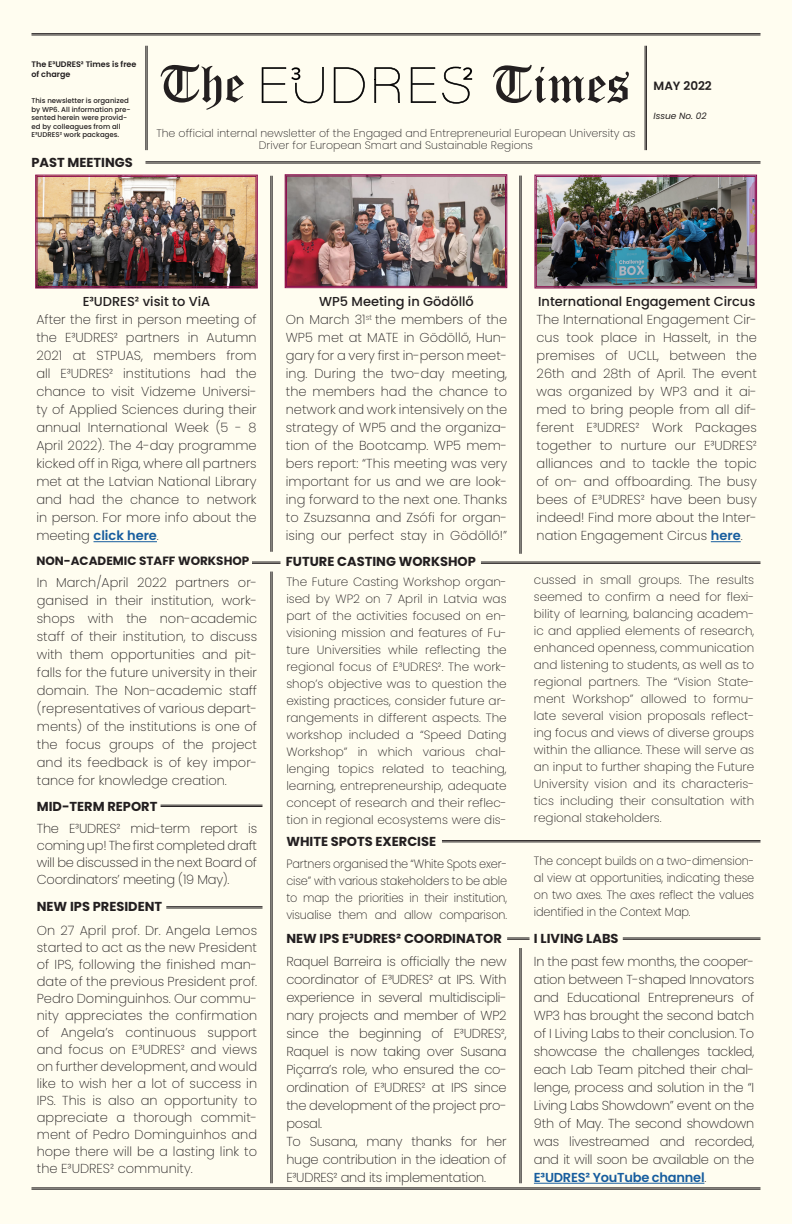
<style>
.page{position:relative;width:792px;height:1224px;background:#fffdf0}
.page>*{position:absolute;margin:0;border:0;box-sizing:border-box;transform-origin:0 0}
.t1{font:52.5px "Old English Text";color:#231f20}
.t2{font:200 13px/18px "Poppins";color:#231f20;text-align:justify}
.t3{font:700 13px "Poppins";color:#231f20}
.t4{font:500 13px "Poppins";color:#231f20}
.t5{font:200 12px/17px "Poppins";letter-spacing:-.005em;color:#231f20;text-align:justify}
.t6{font:200 12px/17px "Poppins";letter-spacing:-.005em;color:#231f20;text-align:justify;scale:.94 1}
.t7{font:700 12px "Poppins";color:#231f20}
.t8{font:600 12px "Poppins";color:#231f20}
.t9{font:200 11px/12px "Poppins";color:#231f20;text-align:center}
.t10{font:italic 9px "Poppins";color:#231f20}
.t11{font:600 8px/9.6px "Poppins";color:#231f20}
.t12{font:500 7px/8.4px "Poppins";color:#231f20}
.s1{font-weight:600;color:#175d9e}
</style>
<div class="page">
<hr style="left:32px;top:33px;width:728px;height:1px;background:#231f20">
<hr style="left:32px;top:35px;width:728px;height:1px;background:#231f20">
<hr style="left:146px;top:161px;width:614px;height:1px;background:#231f20">
<hr style="left:146px;top:163px;width:614px;height:1px;background:#231f20">
<svg style="left:252px;top:562px;width:28px;height:2px"></svg>
<hr style="left:481px;top:562px;width:279px;height:1px;background:#231f20">
<hr style="left:481px;top:563px;width:279px;height:1px;background:#231f20">
<hr style="left:32px;top:1188px;width:728px;height:1px;background:#231f20">
<hr style="left:32px;top:1189px;width:728px;height:1px;background:#231f20">
<hr style="left:166px;top:906px;width:97px;height:1px;background:#231f20">
<hr style="left:166px;top:908px;width:97px;height:1px;background:#231f20">
<hr style="left:442px;top:840px;width:318px;height:1px;background:#231f20">
<hr style="left:442px;top:842px;width:318px;height:1px;background:#231f20">
<hr style="left:147px;top:46px;width:1px;height:104px;background:#231f20">
<hr style="left:145px;top:46px;width:1px;height:104px;background:#231f20">
<hr style="left:646px;top:46px;width:1px;height:104px;background:#231f20">
<hr style="left:645px;top:46px;width:1px;height:104px;background:#231f20">
<hr style="left:521px;top:948px;width:1px;height:235px;background:#231f20">
<hr style="left:520px;top:948px;width:1px;height:235px;background:#231f20">
<hr style="left:272px;top:176px;width:1px;height:376px;background:#231f20">
<hr style="left:271px;top:176px;width:1px;height:376px;background:#231f20">
<hr style="left:272px;top:572px;width:1px;height:611px;background:#231f20">
<hr style="left:271px;top:572px;width:1px;height:611px;background:#231f20">
<hr style="left:521px;top:176px;width:1px;height:378px;background:#231f20">
<hr style="left:520px;top:176px;width:1px;height:378px;background:#231f20">
<hr style="left:94px;top:541px;width:63px;height:1px;background:#175d9e">
<hr style="left:711px;top:541px;width:30px;height:1px;background:#175d9e">
<hr style="left:161px;top:805px;width:101px;height:1px;background:#231f20">
<hr style="left:161px;top:806px;width:101px;height:1px;background:#231f20">
<svg style="left:507px;top:938px;width:23px;height:2px"></svg>
<hr style="left:534px;top:1183px;width:170px;height:1px;background:#175d9e">
<hr style="left:623px;top:938px;width:137px;height:1px;background:#231f20">
<hr style="left:623px;top:939px;width:137px;height:1px;background:#231f20">
<svg style="left:334px;top:67px;width:31px;height:36px"></svg>
<svg style="left:411px;top:67px;width:25px;height:36px"></svg>
<svg style="left:374px;top:67px;width:26px;height:36px"></svg>
<svg style="left:262px;top:67px;width:62px;height:36px"></svg>
<svg style="left:442px;top:67px;width:30px;height:37px"></svg>
<img style="left:35px;top:174px;width:223px;height:115px">
<div style="left:37px;top:176px;width:219px;height:111px;border:1px solid #8d0f4f"></div>
<img style="left:285px;top:174px;width:222px;height:114px">
<div style="left:286px;top:176px;width:220px;height:111px;border:1px solid #8d0f4f"></div>
<img style="left:534px;top:174px;width:223px;height:115px">
<div style="left:536px;top:176px;width:220px;height:111px;border:1px solid #8d0f4f"></div>
<p class="t11" style="left:32px;top:60px;width:106px">The E³UDRES² Times is free of charge</p>
<p class="t12" style="left:32px;top:97px;width:101px">This newsletter is organized by WP6. All information pre&shy;sented herein were provid&shy;ed by colleagues from all<br>E³UDRES² work packages.</p>
<p class="t3" style="left:32px;top:155px;width:103px">PAST MEETINGS</p>
<p class="t1" style="left:159px;top:50px;width:87px">The</p>
<p class="t1" style="left:491px;top:50px;width:141px">Times</p>
<p class="t9" style="left:156px;top:127px;width:481px">The official internal newsletter of the Engaged and Entrepreneurial European University as<br>Driver for European Smart and Sustainable Regions</p>
<p class="t8" style="left:654px;top:79px;width:60px">MAY 2022</p>
<p class="t10" style="left:654px;top:110px;width:55px">Issue No. 02</p>
<p class="t4" style="left:319px;top:294px;width:156px">WP5 Meeting in Gödöllő</p>
<p class="t2" style="left:286px;top:311px;width:223px">On March 31<sup>st</sup> the members of the WP5 met at MATE in Gödöllő, Hun&shy;gary for a very first in-person meet&shy;ing. During the two-day meeting, the members had the chance to network and work intensively on the strategy of WP5 and the organiza&shy;tion of the Bootcamp. WP5 mem&shy;bers report: “This meeting was very important for us and we are look&shy;ing forward to the next one. Thanks to Zsuzsanna and Zsófi for organ&shy;ising our perfect stay in Gödöllő!”</p>
<p class="t5" style="left:286px;top:574px;width:222px">The Future Casting Workshop organ&shy;ised by WP2 on 7 April in Latvia was part of the activities focused on en&shy;visioning mission and features of Fu&shy;ture Universities while reflecting the regional focus of E³UDRES². The work&shy;shop’s objective was to question the existing practices, consider future ar&shy;rangements in different aspects. The workshop included a “Speed Dating Workshop” in which various chal&shy;lenging topics related to teaching, learning, entrepreneurship, adequate concept of research and their reflec&shy;tion in regional ecosystems were dis-</p>
<p class="t6" style="left:286px;top:855px;width:236px">Partners organised the “White Spots exer&shy;cise” with various stakeholders to be able to map the priorities in their institution, visualise them and allow comparison.</p>
<p class="t6" style="left:534px;top:853px;width:236px">The concept builds on a two-dimension&shy;al view at opportunities, indicating these on two axes. The axes reflect the values identified in the Context Map.</p>
<p class="t4" style="left:83px;top:294px;width:129px">E³UDRES² visit to ViA</p>
<p class="t2" style="left:36px;top:311px;width:222px">After the first in person meeting of the E³UDRES² partners in Autumn 2021 at STPUAS, members from all E³UDRES² institutions had the chance to visit Vidzeme Universi&shy;ty of Applied Sciences during their annual International Week (5 - 8<br>April 2022). The 4-day programme kicked off in Riga, where all partners met at the Latvian National Library and had the chance to network in person. For more info about the meeting <span class="s1">click here</span>.</p>
<p class="t2" style="left:37px;top:574px;width:222px">In March/April 2022 partners or&shy;ganised in their institution, work&shy;shops with the non-academic staff of their institution, to discuss with them opportunities and pit&shy;falls for the future university in their domain. The Non-academic staff (representatives of various depart&shy;ments) of the institutions is one of the focus groups of the project and its feedback is of key impor&shy;tance for knowledge creation.</p>
<p class="t4" style="left:538px;top:294px;width:219px">International Engagement Circus</p>
<p class="t2" style="left:537px;top:311px;width:222px">The International Engagement Cir&shy;cus took place in Hasselt, in the premises of UCLL, between the 26th and 28th of April. The event was organized by WP3 and it ai&shy;med to bring people from all dif&shy;ferent E³UDRES² Work Packages together to nurture our E³UDRES² alliances and to tackle the topic of on- and offboarding. The busy bees of E³UDRES² have been busy indeed! Find more about the Inter&shy;nation Engagement Circus <span class="s1">here</span>.</p>
<p class="t7" style="left:36px;top:554px;width:215px">NON-ACADEMIC STAFF WORKSHOP</p>
<p class="t3" style="left:286px;top:554px;width:192px">FUTURE CASTING WORKSHOP</p>
<p class="t5" style="left:534px;top:572px;width:222px">cussed in small groups. The results seemed to confirm a need for flexi&shy;bility of learning, balancing academ&shy;ic and applied elements of research, enhanced openness, communication and listening to students, as well as to regional partners. The “Vision State&shy;ment Workshop” allowed to formu&shy;late several vision proposals reflect&shy;ing focus and views of diverse groups within the alliance. These will serve as an input to further shaping the Future University vision and its characteris&shy;tics including their consultation with regional stakeholders.</p>
<p class="t3" style="left:37px;top:799px;width:122px">MID-TERM REPORT</p>
<p class="t2" style="left:37px;top:820px;width:222px;line-height:17px">The E³UDRES² mid-term report is coming up! The first completed draft will be discussed in the next Board of Coordinators’ meeting (19 May).</p>
<p class="t3" style="left:37px;top:899px;width:127px">NEW IPS PRESIDENT</p>
<p class="t2" style="left:37px;top:922px;width:222px;line-height:17px">On 27 April prof. Dr. Angela Lemos started to act as the new President of IPS, following the finished man&shy;date of the previous President prof.<br>Pedro Dominguinhos. Our commu&shy;nity appreciates the confirmation of Angela’s continuous support and focus on E³UDRES² and views on further development, and would like to wish her a lot of success in IPS. This is also an opportunity to appreciate a thorough commit&shy;ment of Pedro Dominguinhos and hope there will be a lasting link to the E³UDRES² community.</p>
<p class="t3" style="left:286px;top:931px;width:217px">NEW IPS E³UDRES² COORDINATOR</p>
<p class="t3" style="left:286px;top:834px;width:151px">WHITE SPOTS EXERCISE</p>
<p class="t3" style="left:534px;top:931px;width:86px">I LIVING LABS</p>
<p class="t2" style="left:534px;top:952px;width:222px">In the past few months, the cooper&shy;ation between T-shaped Innovators and Educational Entrepreneurs of WP3 has brought the second batch of I Living Labs to their conclusion. To showcase the challenges tackled, each Lab Team pitched their chal&shy;lenge, process and solution in the “I Living Labs Showdown” event on the 9th of May. The second showdown was livestreamed and recorded, and it will soon be available on the <span class="s1">E³UDRES² YouTube channel</span>.</p>
<p class="t2" style="left:286px;top:952px;width:222px">Raquel Barreira is officially the new coordinator of E³UDRES² at IPS. With experience in several multidiscipli&shy;nary projects and member of WP2 since the beginning of E³UDRES², Raquel is now taking over Susana Piçarra’s role, who ensured the co&shy;ordination of E³UDRES² at IPS since the development of the project pro&shy;posal.</p>
<p class="t2" style="left:286px;top:1132px;width:222px">To Susana, many thanks for her huge contribution in the ideation of E³UDRES² and its implementation.</p>
</div>
